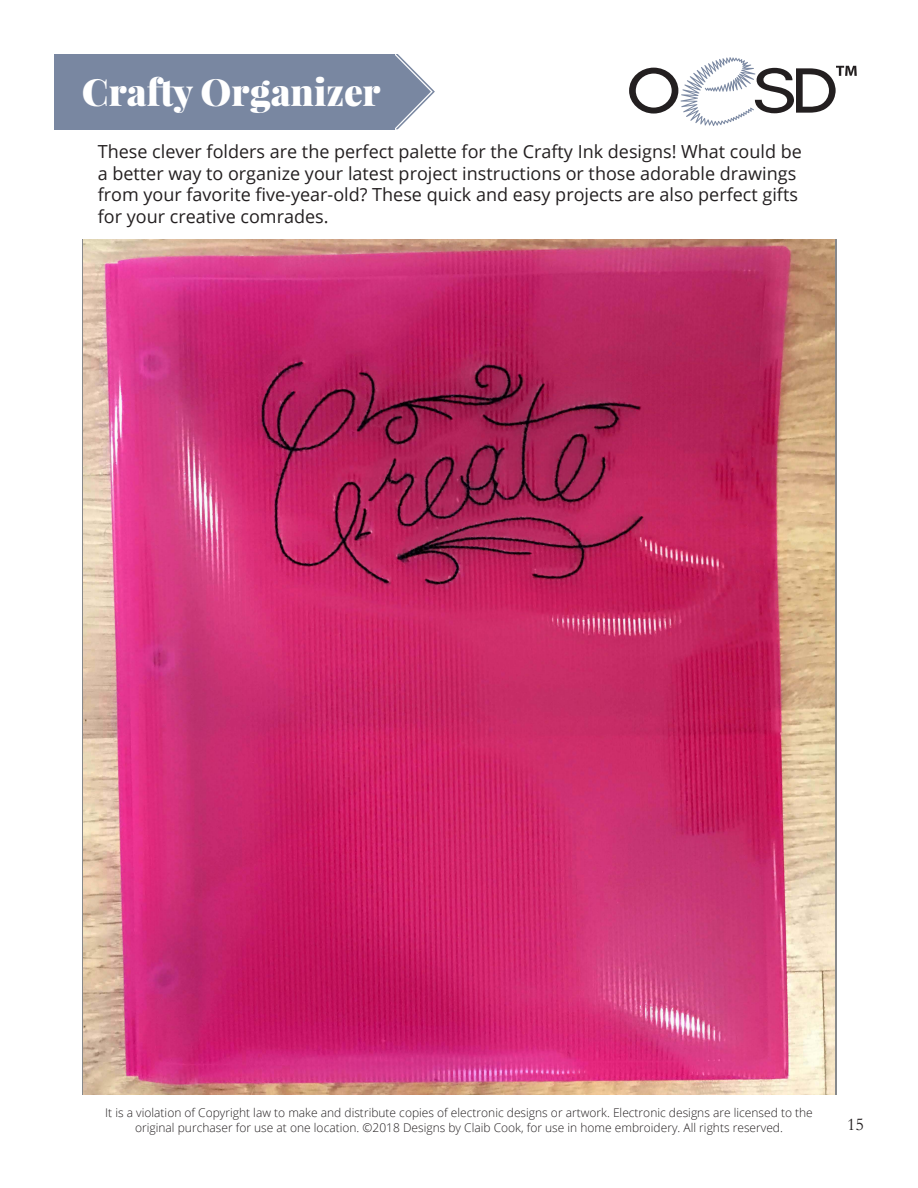
<style>
.page{position:relative;width:918px;height:1188px;background:#fff}
.page>*{position:absolute;margin:0;border:0;box-sizing:border-box;transform-origin:0 0}
.t1{font:900 37.5px "Playfair Display";color:#fff}
.t2{font:18px/21.6px "Open Sans";color:#231f20}
.t3{font:18px "Garamond";color:#231f20}
.t4{font:300 12px "Open Sans";color:#231f20}
</style>
<div class="page">
<div style="left:54px;top:54px;width:340px;height:75px;background:#7987a1"></div>
<svg style="left:394px;top:54px;width:41px;height:75px"></svg>
<svg style="left:629px;top:57px;width:228px;height:69px"></svg>
<img style="left:84px;top:239px;width:750px;height:855px">
<p class="t1" style="left:82px;top:68px;width:300px">Crafty Organizer</p>
<p class="t2" style="left:98px;top:140px;width:706px">These clever folders are the perfect palette for the Crafty Ink designs! What could be a better way to organize your latest project instructions or those adorable drawings from your favorite five-year-old? These quick and easy projects are also perfect gifts for your creative comrades.</p>
<p class="t4" style="left:105px;top:1105px;width:709px">It is a violation of Copyright law to make and distribute copies of electronic designs or artwork. Electronic designs are licensed to the</p>
<p class="t4" style="left:135px;top:1119px;width:649px">original purchaser for use at one location. ©2018 Designs by Claib Cook, for use in home embroidery. All rights reserved.</p>
<p class="t3" style="left:847px;top:1112px;width:18px">15</p>
</div>
